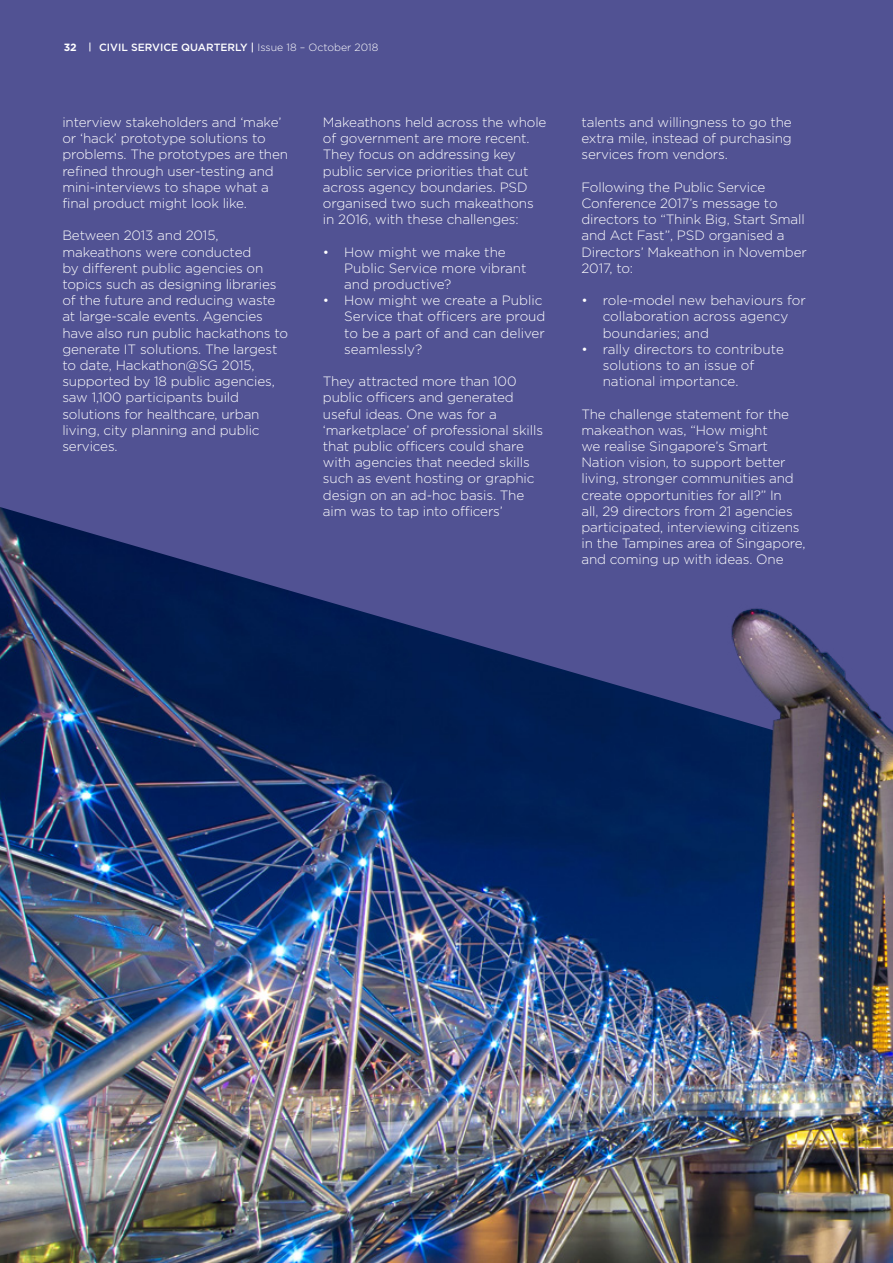
<style>
.page{position:relative;width:893px;height:1263px;background:#515293}
.page>*{position:absolute;margin:0;border:0;box-sizing:border-box;transform-origin:0 0}
.Body___remaining_par{font:300 13.5px/16.2px "Gotham";letter-spacing:-.01em;color:#fff}
.t1{font:500 10.5px "Gotham";color:#fff}
.t2{font:700 10.5px "Gotham";color:#fff}
.s1{font-weight:300}
</style>
<div class="page">
<img style="left:0;top:507px;width:893px;height:756px">
<p class="t2" style="left:64px;top:41px;width:15px">32</p>
<p class="t1" style="left:99px;top:42px;width:281px">CIVIL SERVICE QUARTERLY | <span class="s1">Issue 18 – October 2018</span></p>
<p class="Body___remaining_par" style="left:62px;top:114px;width:227px">interview stakeholders and ‘make’ or ‘hack’ prototype solutions to problems. The prototypes are then refined through user-testing and mini-interviews to shape what a final product might look like.</p>
<p class="Body___remaining_par" style="left:62px;top:227px;width:227px">Between 2013 and 2015, makeathons were conducted<br>by different public agencies on topics such as designing libraries of the future and reducing waste at large-scale events. Agencies have also run public hackathons to generate IT solutions. The largest to date, Hackathon@SG 2015, supported by 18 public agencies, saw 1,100 participants build solutions for healthcare, urban living, city planning and public services.</p>
<p class="Body___remaining_par" style="left:323px;top:114px;width:225px">Makeathons held across the whole of government are more recent.<br>They focus on addressing key public service priorities that cut across agency boundaries. PSD organised two such makeathons in 2016, with these challenges:</p>
<p class="Body___remaining_par" style="left:344px;top:243px;width:184px;text-indent:-21px">• How might we make the<br>Public Service more vibrant and productive?</p>
<p class="Body___remaining_par" style="left:344px;top:292px;width:203px;text-indent:-21px">• How might we create a Public<br>Service that officers are proud to be a part of and can deliver seamlessly?</p>
<p class="Body___remaining_par" style="left:323px;top:373px;width:222px">They attracted more than 100 public officers and generated useful ideas. One was for a ‘marketplace’ of professional skills that public officers could share with agencies that needed skills such as event hosting or graphic design on an ad-hoc basis. The aim was to tap into officers’</p>
<p class="Body___remaining_par" style="left:581px;top:114px;width:212px;text-align:justify">talents and willingness to go the extra mile, instead of purchasing services from vendors.</p>
<p class="Body___remaining_par" style="left:581px;top:179px;width:227px">Following the Public Service<br>Conference 2017’s message to directors to “Think Big, Start Small and Act Fast”, PSD organised a<br>Directors’ Makeathon in November<br>2017, to:</p>
<p class="Body___remaining_par" style="left:603px;top:292px;width:205px;text-indent:-21px">• role-model new behaviours for collaboration across agency boundaries; and</p>
<p class="Body___remaining_par" style="left:603px;top:341px;width:183px;text-indent:-21px">• rally directors to contribute solutions to an issue of national importance.</p>
<p class="Body___remaining_par" style="left:581px;top:405px;width:226px">The challenge statement for the makeathon was, “How might<br>we realise Singapore’s Smart<br>Nation vision, to support better living, stronger communities and create opportunities for all?” In<br>all, 29 directors from 21 agencies participated, interviewing citizens in the Tampines area of Singapore, and coming up with ideas. One</p>
</div>
